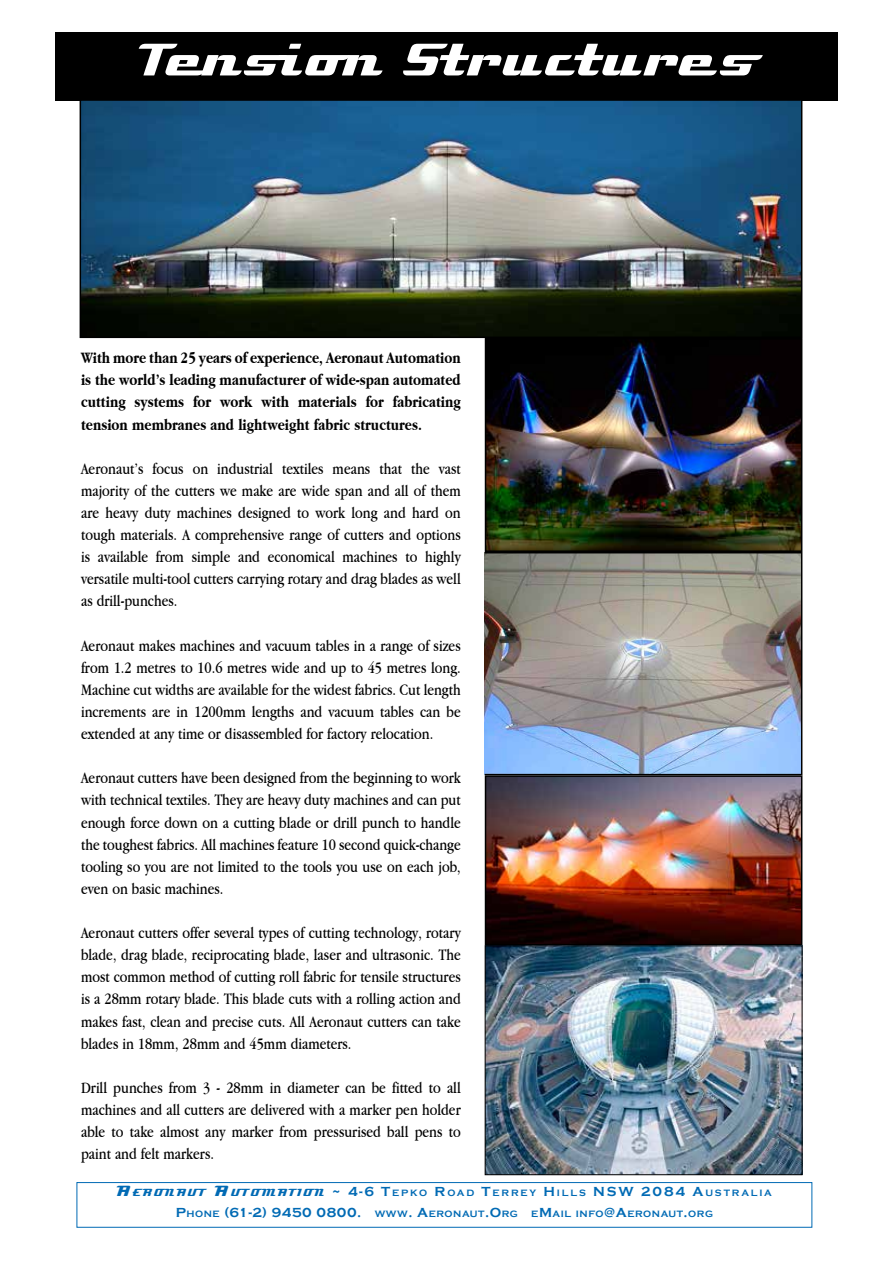
<style>
.page{position:relative;width:893px;height:1263px;background:#fff}
.page>*{position:absolute;margin:0;border:0;box-sizing:border-box;transform-origin:0 0}
.t1{font:51px "Linotype Atomatic";letter-spacing:.035em;color:#fff}
.t2{font:16.5px/22px "Apple Garamond";color:#000;text-align:justify}
.t3{font:700 16.5px/22px "Apple Garamond";color:#000;text-align:justify}
.t4{font:700 13.5px "Copperplate Gothic";letter-spacing:.04em;color:#016ab4}
.t5{font:700 9.45px "Copperplate Gothic";letter-spacing:.195em;color:#016ab4}
.t6{font:700 9.45px "Copperplate Gothic";letter-spacing:.055em;color:#016ab4}
.s1{font-family:"Linotype Atomatic";font-weight:400;font-size:16.5px}
.s2{font-family:"Linotype Atomatic";font-weight:400;font-size:11.55px}
.s3{font-size:13.5px}
.s4{font-size:9.45px}
</style>
<div class="page">
<div style="left:55px;top:32px;width:783px;height:69px;background:#000"></div>
<img style="left:83px;top:102px;width:716px;height:233px">
<div style="left:80px;top:99px;width:722px;height:239px;border:2px solid #000"></div>
<img style="left:488px;top:778px;width:311px;height:164px">
<div style="left:485px;top:775px;width:317px;height:170px;border:2px solid #000"></div>
<img style="left:487px;top:555px;width:312px;height:217px">
<div style="left:484px;top:552px;width:318px;height:223px;border:2px solid #000"></div>
<img style="left:488px;top:341px;width:311px;height:208px">
<div style="left:485px;top:338px;width:317px;height:214px;border:2px solid #000"></div>
<img style="left:487px;top:947px;width:313px;height:226px">
<div style="left:485px;top:945px;width:317px;height:230px;border:1px solid #000"></div>
<div style="left:77px;top:1182px;width:735px;height:45px;border:1px solid #016ab4"></div>
<h1 class="t1" style="left:139px;top:32px;width:617px">Tension Structures</h1>
<p class="t3" style="left:81px;top:347px;width:381px">With more than 25 years of experience, Aeronaut Automation is the world’s leading manufacturer of wide-span automated cutting systems for work with materials for fabricating tension membranes and lightweight fabric structures.</p>
<p class="t2" style="left:81px;top:457px;width:381px">Aeronaut’s focus on industrial textiles means that the vast majority of the cutters we make are wide span and all of them are heavy duty machines designed to work long and hard on tough materials. A comprehensive range of cutters and options is available from simple and economical machines to highly versatile multi-tool cutters carrying rotary and drag blades as well as drill-punches.</p>
<p class="t2" style="left:81px;top:634px;width:381px">Aeronaut makes machines and vacuum tables in a range of sizes from 1.2 metres to 10.6 metres wide and up to 45 metres long.<br>Machine cut widths are available for the widest fabrics. Cut length increments are in 1200mm lengths and vacuum tables can be extended at any time or disassembled for factory relocation.</p>
<p class="t2" style="left:81px;top:767px;width:381px">Aeronaut cutters have been designed from the beginning to work with technical textiles. They are heavy duty machines and can put enough force down on a cutting blade or drill punch to handle the toughest fabrics. All machines feature 10 second quick-change tooling so you are not limited to the tools you use on each job, even on basic machines.</p>
<p class="t2" style="left:81px;top:921px;width:381px">Aeronaut cutters offer several types of cutting technology, rotary blade, drag blade, reciprocating blade, laser and ultrasonic. The most common method of cutting roll fabric for tensile structures is a 28mm rotary blade. This blade cuts with a rolling action and makes fast, clean and precise cuts. All Aeronaut cutters can take blades in 18mm, 28mm and 45mm diameters.</p>
<p class="t2" style="left:81px;top:1076px;width:381px">Drill punches from 3 - 28mm in diameter can be fitted to all machines and all cutters are delivered with a marker pen holder able to take almost any marker from pressurised ball pens to paint and felt markers.</p>
<p class="t5" style="left:117px;top:1188px;width:657px"><span class="s1">A</span><span class="s2">ERONAUT</span> <span class="s1">A</span><span class="s2">UTOMATION</span> <span class="s3">~ 4-6 T</span>EPKO <span class="s3">R</span>OAD <span class="s3">T</span>ERR EY <span class="s3">H</span>ILLS <span class="s3">NSW 2084 A</span>USTR ALIA</p>
<p class="t4" style="left:176px;top:1205px;width:212px">P<span class="s4">HONE</span> (61-2) 9450 0800. <span class="s4">WWW</span></p>
<p class="t6" style="left:408px;top:1209px;width:306px"><span class="s3">. A</span>ERONAUT<span class="s3">.O</span>RG E<span class="s3">M</span>AIL INFO<span class="s3">@A</span>ERONAUT<span class="s3">.</span>ORG</p>
</div>
